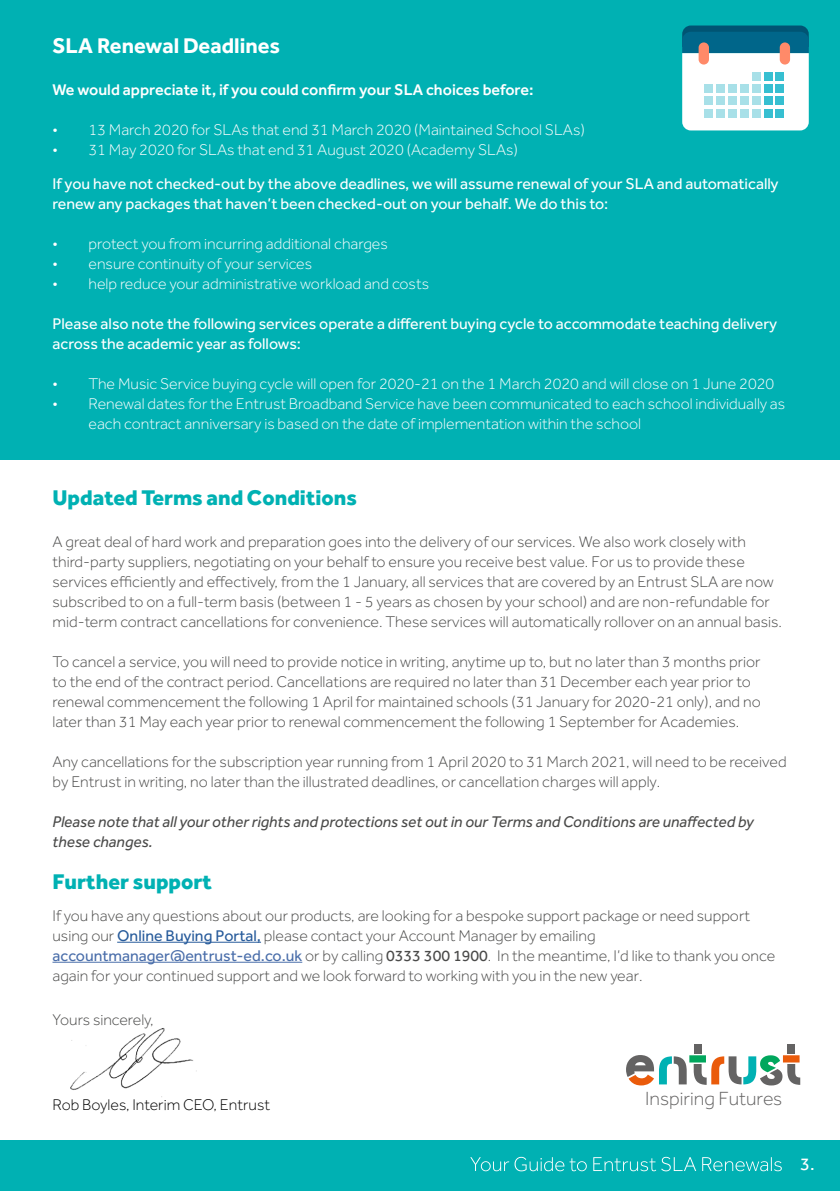
<style>
.page{position:relative;width:840px;height:1191px;background:#fff}
.page>*{position:absolute;margin:0;border:0;box-sizing:border-box;transform-origin:0 0}
.t1{font:800 22px "Effra";color:#00b1b3}
.t2{font:700 22px "Effra";color:#fff}
.t3{font:300 19.8px "Effra";color:#646363}
.t4{font:18px "Effra";color:#fff}
.t5{font:300 16px/20px "Effra";color:#4a4a49}
.t6{font:300 16px/20px "Effra";color:#fff}
.t7{font:16px/20px "Effra";color:#fff}
.t8{font:italic 16px/20px "Effra";color:#4a4a49}
.t9{font:500 16px "Effra";color:#fff}
.t10{font:300 16px "Effra";color:#000}
.s1{font-weight:400;color:#275b9b}
.s2{font-weight:400;color:#4a6eaa}
.s3{font-weight:400}
</style>
<div class="page">
<div style="left:0;top:1140px;width:839px;height:51px;background:#00b1b3"></div>
<svg style="left:470px;top:1156px;width:311px;height:15px"></svg>
<img style="left:70px;top:1028px;width:127px;height:69px">
<div style="left:0;top:0;width:839px;height:459px;background:#00b1b3"></div>
<svg style="left:682px;top:26px;width:126px;height:104px;background:#afcfd9"></svg>
<div style="left:698px;top:42px;width:10px;height:23px;background:#ff8a69;border-radius:5px"></div>
<div style="left:779px;top:42px;width:10px;height:23px;background:#ff8a69;border-radius:5px"></div>
<div style="left:751px;top:72px;width:9px;height:9px;background:#a8e0e8"></div>
<div style="left:763px;top:72px;width:9px;height:9px;background:#36bfd1"></div>
<div style="left:775px;top:72px;width:8px;height:9px;background:#36bfd1"></div>
<div style="left:704px;top:84px;width:8px;height:9px;background:#a8e0e8"></div>
<div style="left:716px;top:84px;width:8px;height:9px;background:#a8e0e8"></div>
<div style="left:727px;top:84px;width:9px;height:9px;background:#a8e0e8"></div>
<div style="left:739px;top:84px;width:9px;height:9px;background:#a8e0e8"></div>
<div style="left:751px;top:84px;width:9px;height:9px;background:#a8e0e8"></div>
<div style="left:763px;top:84px;width:9px;height:9px;background:#36bfd1"></div>
<div style="left:775px;top:84px;width:8px;height:9px;background:#36bfd1"></div>
<div style="left:704px;top:97px;width:8px;height:8px;background:#a8e0e8"></div>
<div style="left:716px;top:97px;width:8px;height:8px;background:#a8e0e8"></div>
<div style="left:727px;top:97px;width:9px;height:8px;background:#a8e0e8"></div>
<div style="left:739px;top:97px;width:9px;height:8px;background:#a8e0e8"></div>
<div style="left:751px;top:97px;width:9px;height:8px;background:#a8e0e8"></div>
<div style="left:763px;top:97px;width:9px;height:8px;background:#36bfd1"></div>
<div style="left:775px;top:97px;width:8px;height:8px;background:#36bfd1"></div>
<div style="left:704px;top:109px;width:8px;height:9px;background:#a8e0e8"></div>
<div style="left:716px;top:109px;width:8px;height:9px;background:#a8e0e8"></div>
<div style="left:727px;top:109px;width:9px;height:9px;background:#a8e0e8"></div>
<div style="left:739px;top:109px;width:9px;height:9px;background:#a8e0e8"></div>
<div style="left:751px;top:109px;width:9px;height:9px;background:#a8e0e8"></div>
<div style="left:763px;top:109px;width:9px;height:9px;background:#36bfd1"></div>
<div style="left:775px;top:109px;width:8px;height:9px;background:#36bfd1"></div>
<hr style="left:117px;top:941px;width:144px;height:1px;background:#275b9b">
<hr style="left:52px;top:961px;width:250px;height:1px;background:#4a6eaa">
<div style="left:693px;top:1044px;width:8px;height:9px;background:#646363"></div>
<div style="left:786px;top:1044px;width:8px;height:9px;background:#646363"></div>
<svg style="left:626px;top:1055px;width:173px;height:30px"></svg>
<h1 class="t2" style="left:52px;top:32px;width:229px">SLA Renewal Deadlines</h1>
<p class="t9" style="left:52px;top:80px;width:482px">We would appreciate it, if you could confirm your SLA choices before:</p>
<p class="t6" style="left:52px;top:120px;width:533px">• 13 March 2020 for SLAs that end 31 March 2020 (Maintained School SLAs)</p>
<p class="t6" style="left:52px;top:140px;width:467px">• 31 May 2020 for SLAs that end 31 August 2020 (Academy SLAs)</p>
<p class="t7" style="left:52px;top:173px;width:727px">If you have not checked-out by the above deadlines, we will assume renewal of your SLA and automatically renew any packages that haven’t been checked-out on your behalf. We do this to:</p>
<p class="t6" style="left:52px;top:234px;width:336px">• protect you from incurring additional charges</p>
<p class="t6" style="left:52px;top:254px;width:261px">• ensure continuity of your services</p>
<p class="t6" style="left:52px;top:274px;width:378px">• help reduce your administrative workload and costs</p>
<p class="t7" style="left:52px;top:313px;width:726px">Please also note the following services operate a different buying cycle to accommodate teaching delivery across the academic year as follows:</p>
<p class="t6" style="left:52px;top:374px;width:722px">• The Music Service buying cycle will open for 2020-21 on the 1 March 2020 and will close on 1 June 2020</p>
<p class="t6" style="left:88px;top:394px;width:697px;text-indent:-36px">• Renewal dates for the Entrust Broadband Service have been communicated to each school individually as each contract anniversary is based on the date of implementation within the school</p>
<h1 class="t1" style="left:52px;top:484px;width:306px">Updated Terms and Conditions</h1>
<p class="t5" style="left:52px;top:531px;width:730px">A great deal of hard work and preparation goes into the delivery of our services. We also work closely with third-party suppliers, negotiating on your behalf to ensure you receive best value. For us to provide these services efficiently and effectively, from the 1 January, all services that are covered by an Entrust SLA are now subscribed to on a full-term basis (between 1 - 5 years as chosen by your school) and are non-refundable for mid-term contract cancellations for convenience. These services will automatically rollover on an annual basis.</p>
<p class="t5" style="left:52px;top:651px;width:709px">To cancel a service, you will need to provide notice in writing, anytime up to, but no later than 3 months prior to the end of the contract period. Cancellations are required no later than 31 December each year prior to renewal commencement the following 1 April for maintained schools (31 January for 2020-21 only), and no later than 31 May each year prior to renewal commencement the following 1 September for Academies.</p>
<p class="t5" style="left:52px;top:751px;width:735px">Any cancellations for the subscription year running from 1 April 2020 to 31 March 2021, will need to be received by Entrust in writing, no later than the illustrated deadlines, or cancellation charges will apply.</p>
<p class="t8" style="left:52px;top:811px;width:702px">Please note that all your other rights and protections set out in our Terms and Conditions are unaffected by these changes.</p>
<h1 class="t1" style="left:52px;top:868px;width:161px">Further support</h1>
<p class="t5" style="left:52px;top:905px;width:723px">If you have any questions about our products, are looking for a bespoke support package or need support using our <span class="s1">Online Buying Portal,</span> please contact your Account Manager by emailing <span class="s2">accountmanager@entrust-ed.co.uk</span> or by calling <span class="s3">0333 300 1900</span>. In the meantime, I’d like to thank you once again for your continued support and we look forward to working with you in the new year.</p>
<p class="t5" style="left:52px;top:1009px;width:102px">Yours sincerely,</p>
<p class="t10" style="left:52px;top:1095px;width:219px">Rob Boyles, Interim CEO, Entrust</p>
<p class="t3" style="left:645px;top:1086px;width:138px">Inspiring Futures</p>
<p class="t4" style="left:799px;top:1153px;width:16px">3.</p>
</div>
